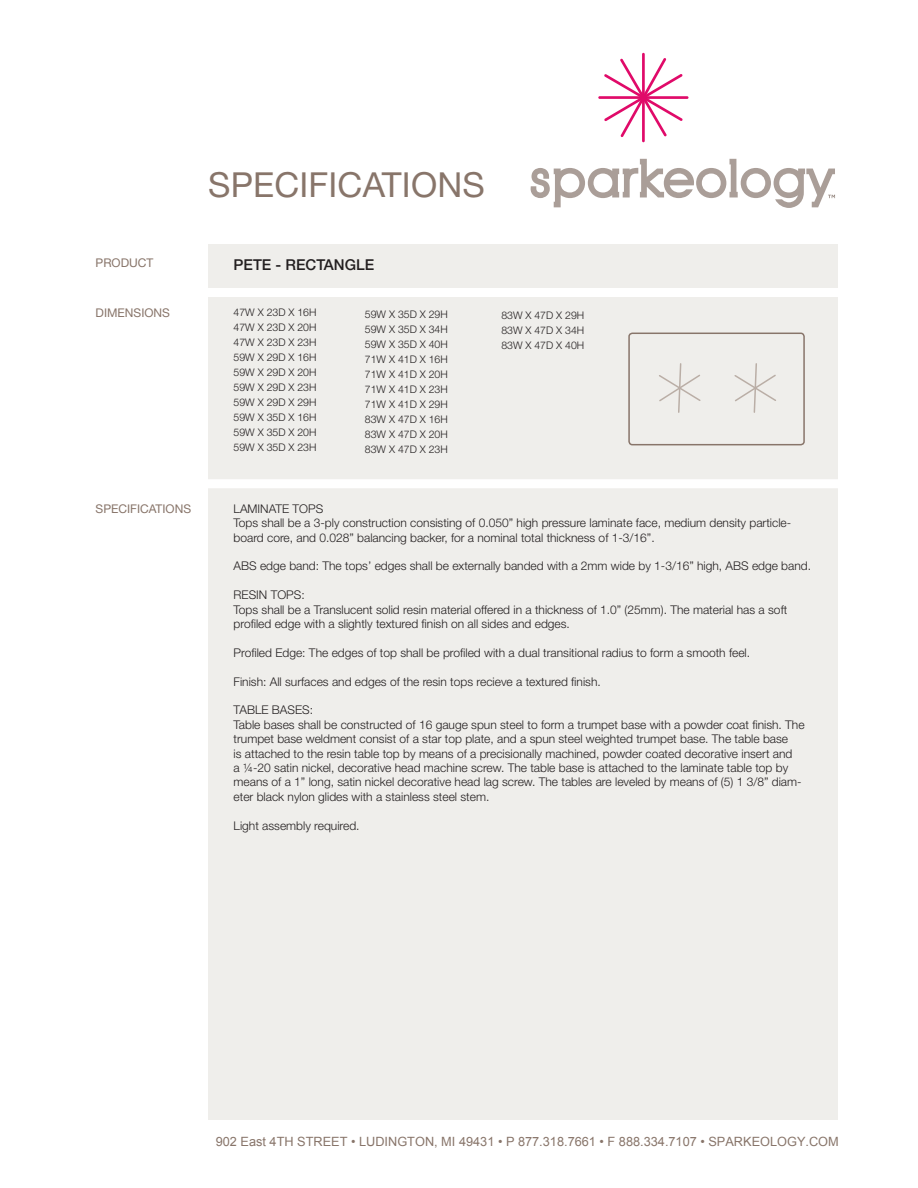
<style>
.page{position:relative;width:918px;height:1188px;background:#fff}
.page>*{position:absolute;margin:0;border:0;box-sizing:border-box;transform-origin:0 0}
.t1{font:34.5px "Helvetica Neue";letter-spacing:.005em;color:#88756a}
.t2{font:500 15px "Helvetica Neue";color:#231f20}
.t3{font:12.75px "Arial";color:#88756a}
.t4{font:300 12px/14.4px "Helvetica Neue";color:#231f20}
.t5{font:12px "Helvetica Neue";color:#88756a}
.t6{font:300 10.5px/15px "Helvetica Neue";color:#231f20;text-align:justify}
</style>
<div class="page">
<div style="left:208px;top:244px;width:630px;height:875px;background:#efeeeb"></div>
<div style="left:197px;top:479px;width:649px;height:9px;background:#fff"></div>
<div style="left:197px;top:288px;width:649px;height:9px;background:#fff"></div>
<svg style="left:734px;top:363px;width:42px;height:50px"></svg>
<div style="left:628px;top:333px;width:177px;height:112px;border:2px solid #88756a;border-radius:3px"></div>
<svg style="left:659px;top:363px;width:42px;height:50px"></svg>
<hr style="left:642px;top:53px;width:3px;height:89px;background:#e00a69">
<hr style="left:598px;top:96px;width:91px;height:3px;background:#e00a69">
<svg style="left:604px;top:58px;width:79px;height:79px"></svg>
<svg style="left:531px;top:159px;width:304px;height:49px"></svg>
<h1 class="t1" style="left:208px;top:164px;width:278px">SPECIFICATIONS</h1>
<p class="t5" style="left:96px;top:256px;width:59px">PRODUCT</p>
<p class="t5" style="left:96px;top:306px;width:76px">DIMENSIONS</p>
<p class="t2" style="left:234px;top:256px;width:142px">PETE - RECTANGLE</p>
<p class="t6" style="left:234px;top:304px;width:84px">47W X 23D X 16H 47W X 23D X 20H 47W X 23D X 23H 59W X 29D X 16H 59W X 29D X 20H 59W X 29D X 23H 59W X 29D X 29H 59W X 35D X 16H 59W X 35D X 20H 59W X 35D X 23H</p>
<p class="t6" style="left:365px;top:307px;width:84px">59W X 35D X 29H 59W X 35D X 34H 59W X 35D X 40H 71W X 41D X 16H 71W X 41D X 20H 71W X 41D X 23H 71W X 41D X 29H 83W X 47D X 16H 83W X 47D X 20H 83W X 47D X 23H</p>
<p class="t6" style="left:501px;top:307px;width:84px">83W X 47D X 29H 83W X 47D X 34H 83W X 47D X 40H</p>
<p class="t5" style="left:96px;top:501px;width:97px">SPECIFICATIONS</p>
<p class="t4" style="left:234px;top:501px;width:559px">LAMINATE TOPS<br>Tops shall be a 3-ply construction consisting of 0.050” high pressure laminate face, medium density particle&shy;board core, and 0.028” balancing backer, for a nominal total thickness of 1-3/16”.</p>
<p class="t4" style="left:234px;top:559px;width:579px">ABS edge band: The tops’ edges shall be externally banded with a 2mm wide by 1-3/16” high, ABS edge band.</p>
<p class="t4" style="left:234px;top:588px;width:555px">RESIN TOPS:<br>Tops shall be a Translucent solid resin material offered in a thickness of 1.0” (25mm). The material has a soft profiled edge with a slightly textured finish on all sides and edges.</p>
<p class="t4" style="left:234px;top:645px;width:518px">Profiled Edge: The edges of top shall be profiled with a dual transitional radius to form a smooth feel.</p>
<p class="t4" style="left:234px;top:674px;width:369px">Finish: All surfaces and edges of the resin tops recieve a textured finish.</p>
<p class="t4" style="left:234px;top:703px;width:573px">TABLE BASES:<br>Table bases shall be constructed of 16 gauge spun steel to form a trumpet base with a powder coat finish. The trumpet base weldment consist of a star top plate, and a spun steel weighted trumpet base. The table base<br>is attached to the resin table top by means of a precisionally machined, powder coated decorative insert and<br>a ¼-20 satin nickel, decorative head machine screw. The table base is attached to the laminate table top by means of a 1” long, satin nickel decorative head lag screw. The tables are leveled by means of (5) 1 3/8” diam&shy;eter black nylon glides with a stainless steel stem.</p>
<p class="t4" style="left:234px;top:818px;width:128px">Light assembly required.</p>
<p class="t3" style="left:216px;top:1133px;width:625px">902 East 4TH STREET • LUDINGTON, MI 49431 • P 877.318.7661 • F 888.334.7107 • SPARKEOLOGY.COM</p>
</div>
